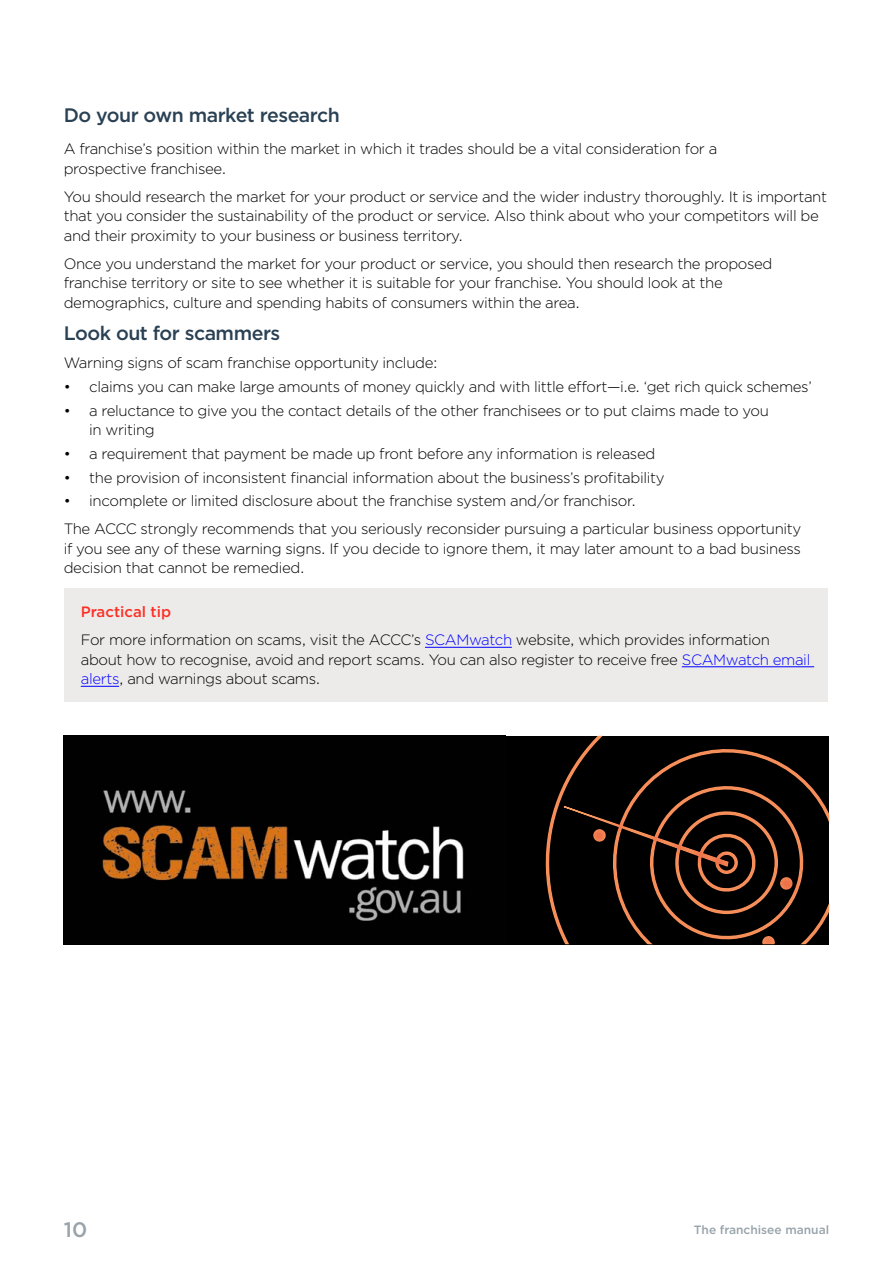
<style>
.page{position:relative;width:893px;height:1263px;background:#fff}
.page>*{position:absolute;margin:0;border:0;box-sizing:border-box;transform-origin:0 0}
.t1{font:500 21px "Gotham";color:#98a3ab}
.t2{font:500 19.5px "Gotham";letter-spacing:-.025em;color:#2a4154}
.t3{font:300 15px/19.5px "Gotham";letter-spacing:-.025em;color:#000}
.t4{font:500 12px "Gotham";color:#98a3ab}
.s1{font-weight:500;color:#fd2f24}
.s2{color:#00f}
</style>
<div class="page">
<div style="left:64px;top:588px;width:764px;height:113px;background:#edebea"></div>
<hr style="left:425px;top:647px;width:87px;height:1px;background:#00f">
<hr style="left:682px;top:666px;width:132px;height:1px;background:#00f">
<hr style="left:81px;top:686px;width:38px;height:1px;background:#00f">
<img style="left:64px;top:736px;width:415px;height:208px">
<svg style="left:479px;top:735px;width:351px;height:210px;background:#160d08"></svg>
<h2 class="t2" style="left:64px;top:102px;width:278px">Do your own market research</h2>
<p class="t3" style="left:64px;top:139px;width:655px">A franchise’s position within the market in which it trades should be a vital consideration for a prospective franchisee.</p>
<p class="t3" style="left:64px;top:186px;width:765px">You should research the market for your product or service and the wider industry thoroughly. It is important that you consider the sustainability of the product or service. Also think about who your competitors will be and their proximity to your business or business territory.</p>
<p class="t3" style="left:64px;top:253px;width:710px">Once you understand the market for your product or service, you should then research the proposed franchise territory or site to see whether it is suitable for your franchise. You should look at the demographics, culture and spending habits of consumers within the area.</p>
<h2 class="t2" style="left:64px;top:321px;width:218px">Look out for scammers</h2>
<p class="t3" style="left:64px;top:353px;width:375px">Warning signs of scam franchise opportunity include:</p>
<p class="t3" style="left:64px;top:376px;width:749px">• claims you can make large amounts of money quickly and with little effort—i.e. ‘get rich quick schemes’</p>
<p class="t3" style="left:89px;top:400px;width:681px;text-indent:-26px">• a reluctance to give you the contact details of the other franchisees or to put claims made to you in writing</p>
<p class="t3" style="left:64px;top:443px;width:593px">• a requirement that payment be made up front before any information is released</p>
<p class="t3" style="left:64px;top:467px;width:602px">• the provision of inconsistent financial information about the business’s profitability</p>
<p class="t3" style="left:64px;top:487px;width:739px;line-height:28px">• incomplete or limited disclosure about the franchise system and/or franchisor.<br>The ACCC strongly recommends that you seriously reconsider pursuing a particular business opportunity</p>
<p class="t3" style="left:64px;top:538px;width:738px">if you see any of these warning signs. If you decide to ignore them, it may later amount to a bad business decision that cannot be remedied.</p>
<p class="t3" style="left:81px;top:597px;width:691px;line-height:28px"><span class="s1">Practical tip<br></span>For more information on scams, visit the ACCC’s <span class="s2">SCAMwatch</span> website, which provides information</p>
<p class="t3" style="left:81px;top:649px;width:731px">about how to recognise, avoid and report scams. You can also register to receive free <span class="s2">SCAMwatch email alerts</span>, and warnings about scams.</p>
<h1 class="t1" style="left:64px;top:1216px;width:25px">10</h1>
<p class="t4" style="left:694px;top:1222px;width:137px">The franchisee manual</p>
</div>
